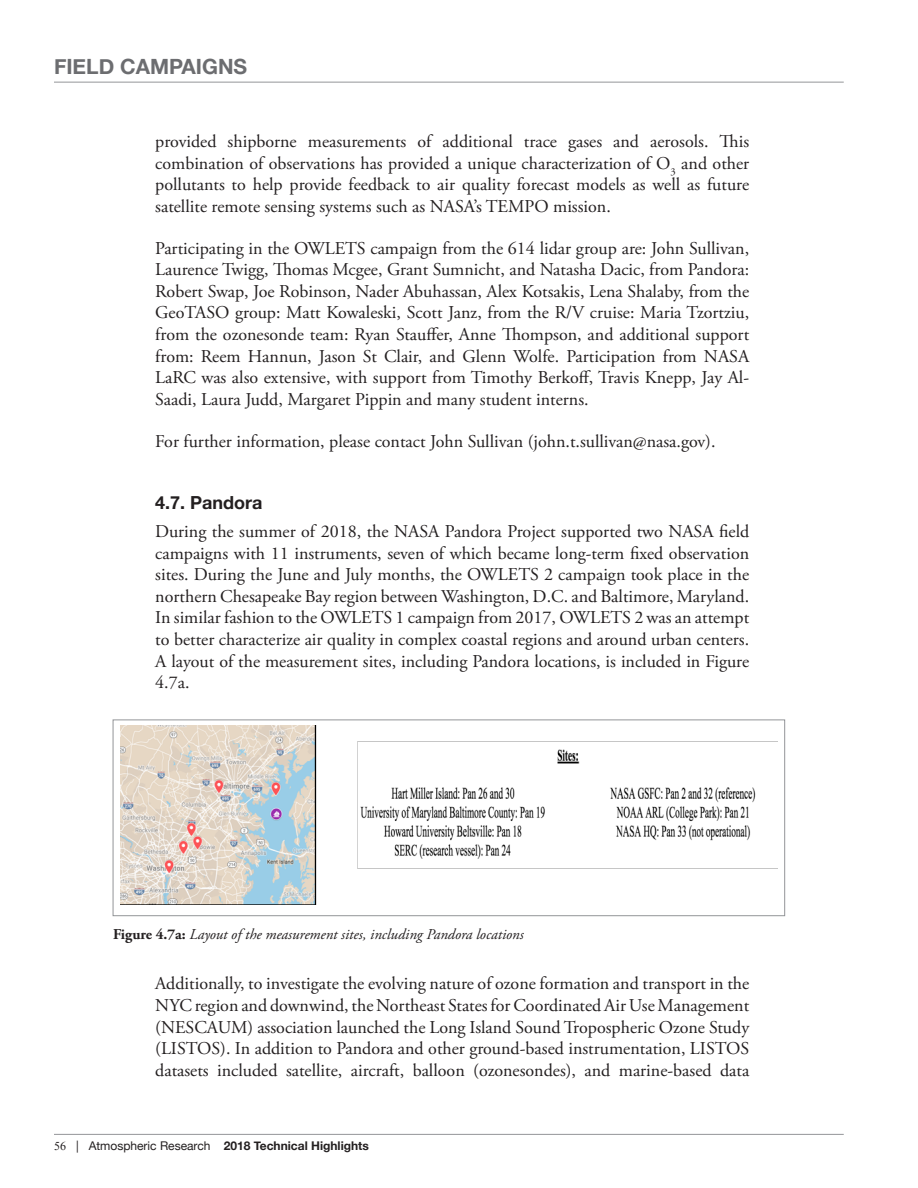
<style>
.page{position:relative;width:918px;height:1188px;background:#fff}
.page>*{position:absolute;margin:0;border:0;box-sizing:border-box;transform-origin:0 0}
.t1{font:700 21px "Helvetica Neue";color:#6c6d70}
.Standard_Paragraphs{font:18px/21.6px "Adobe Garamond Pro";color:#231f20;text-align:justify}
.Heading_2{font:700 18px "Helvetica Neue";color:#231f20}
.t2{font:italic 15px "Adobe Garamond Pro";color:#231f20}
.t3{font:700 12px "Helvetica Neue";color:#231f20}
.s1{font-weight:700;font-style:normal}
.s2{font-family:"Times New Roman";font-weight:400}
.s3{font-weight:400}
</style>
<div class="page">
<hr style="left:54px;top:82px;width:790px;height:1px;background:#939598">
<hr style="left:54px;top:1134px;width:790px;height:1px;background:#939598">
<img style="left:121px;top:726px;width:656px;height:178px">
<div style="left:113px;top:720px;width:672px;height:196px;border:1px solid #939598"></div>
<p class="t1" style="left:54px;top:51px;width:195px">FIELD CAMPAIGNS</p>
<p class="Standard_Paragraphs" style="left:155px;top:131px;width:596px">provided shipborne measurements of additional trace gases and aerosols. This combination of observations has provided a unique characterization of O<sub>3</sub> and other pollutants to help provide feedback to air quality forecast models as well as future satellite remote sensing systems such as NASA’s TEMPO mission.</p>
<p class="Standard_Paragraphs" style="left:155px;top:238px;width:596px">Participating in the OWLETS campaign from the 614 lidar group are: John Sullivan, Laurence Twigg, Thomas Mcgee, Grant Sumnicht, and Natasha Dacic, from Pandora:<br>Robert Swap, Joe Robinson, Nader Abuhassan, Alex Kotsakis, Lena Shalaby, from the GeoTASO group: Matt Kowaleski, Scott Janz, from the R/V cruise: Maria Tzortziu, from the ozonesonde team: Ryan Stauffer, Anne Thompson, and additional support from: Reem Hannun, Jason St Clair, and Glenn Wolfe. Participation from NASA LaRC was also extensive, with support from Timothy Berkoff, Travis Knepp, Jay Al-Saadi, Laura Judd, Margaret Pippin and many student interns.</p>
<p class="Standard_Paragraphs" style="left:155px;top:431px;width:562px">For further information, please contact John Sullivan (john.t.sullivan@nasa.gov).</p>
<p class="Heading_2" style="left:155px;top:488px;width:109px">4.7. Pandora</p>
<p class="Standard_Paragraphs" style="left:155px;top:521px;width:596px">During the summer of 2018, the NASA Pandora Project supported two NASA field campaigns with 11 instruments, seven of which became long-term fixed observation sites. During the June and July months, the OWLETS 2 campaign took place in the northern Chesapeake Bay region between Washington, D.C. and Baltimore, Maryland.<br>In similar fashion to the OWLETS 1 campaign from 2017, OWLETS 2 was an attempt to better characterize air quality in complex coastal regions and around urban centers.<br>A layout of the measurement sites, including Pandora locations, is included in Figure 4.7a.</p>
<p class="t2" style="left:113px;top:925px;width:412px"><span class="s1">Figure 4.7a:</span> Layout of the measurement sites, including Pandora locations</p>
<p class="Standard_Paragraphs" style="left:155px;top:973px;width:596px">Additionally, to investigate the evolving nature of ozone formation and transport in the NYC region and downwind, the Northeast States for Coordinated Air Use Management (NESCAUM) association launched the Long Island Sound Tropospheric Ozone Study (LISTOS). In addition to Pandora and other ground-based instrumentation, LISTOS datasets included satellite, aircraft, balloon (ozonesondes), and marine-based data</p>
<p class="t3" style="left:54px;top:1136px;width:316px"><span class="s2">56</span> <span class="s3">| Atmospheric Research</span> 2018 Technical Highlights</p>
</div>
